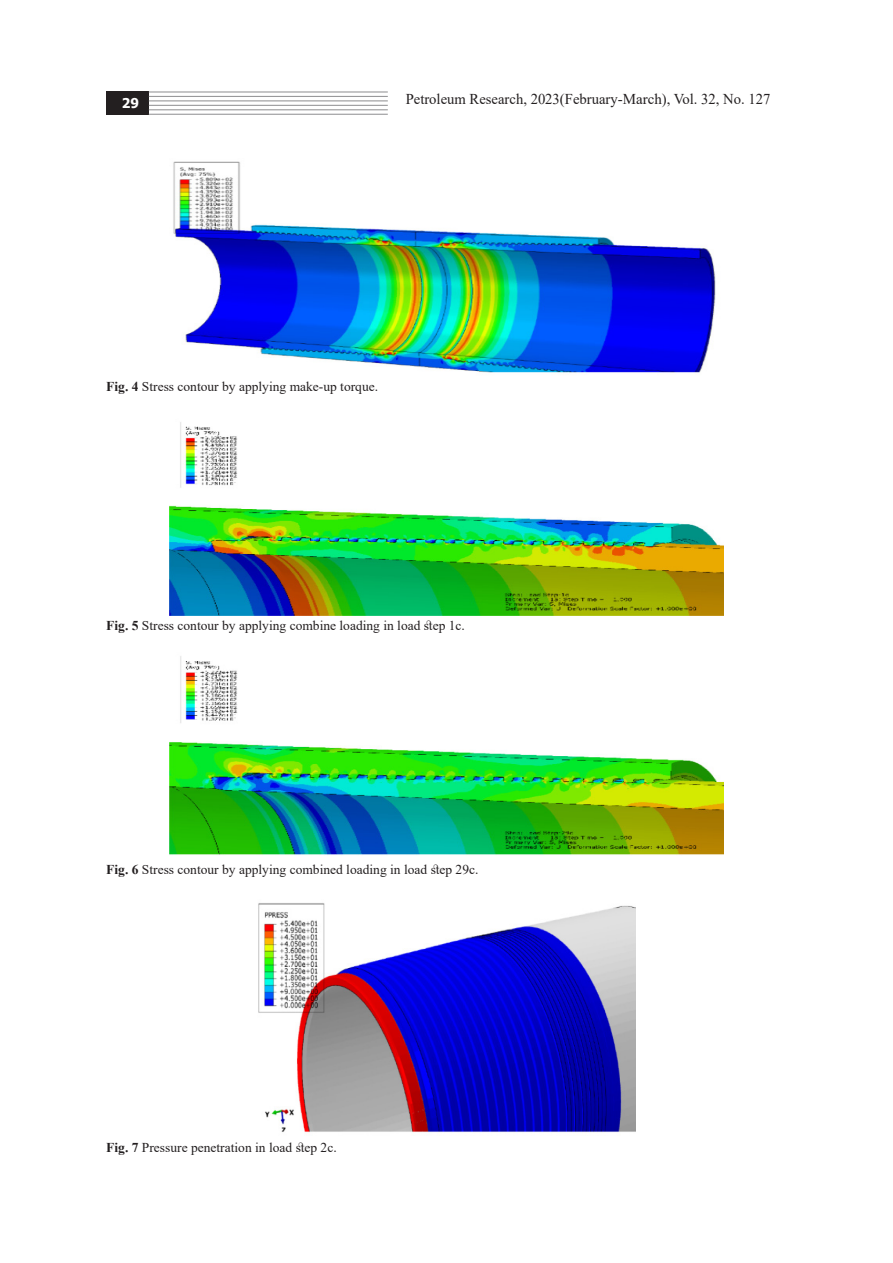
<style>
.page{position:relative;width:893px;height:1263px;background:#fff}
.page>*{position:absolute;margin:0;border:0;box-sizing:border-box;transform-origin:0 0}
.t1{font:15px "Times New Roman";color:#231f20}
.t2{font:13.5px "Times New Roman";color:#231f20}
.t3{font:700 13.5px "Tahoma";color:#fff}
.s1{font-weight:700}
</style>
<div class="page">
<div style="left:106px;top:91px;width:43px;height:24px;background:#231f20"></div>
<hr style="left:149px;top:91px;width:239px;height:2px;background:#99999b">
<hr style="left:149px;top:96px;width:239px;height:1px;background:#99999b">
<hr style="left:149px;top:100px;width:239px;height:1px;background:#99999b">
<hr style="left:149px;top:114px;width:239px;height:1px;background:#99999b">
<hr style="left:149px;top:109px;width:239px;height:1px;background:#99999b">
<hr style="left:149px;top:105px;width:239px;height:1px;background:#99999b">
<img style="left:170px;top:422px;width:553px;height:194px">
<img style="left:170px;top:656px;width:553px;height:199px">
<img style="left:258px;top:903px;width:377px;height:230px">
<img style="left:173px;top:161px;width:543px;height:212px">
<p class="t3" style="left:122px;top:94px;width:19px">29</p>
<p class="t1" style="left:406px;top:88px;width:366px">Petroleum Research, 2023(February-March ,) Vol. 32, No. 127</p>
<p class="t2" style="left:106px;top:377px;width:273px"><span class="s1">Fig 4.</span> Stress contour by applying make-up torque.</p>
<p class="t2" style="left:106px;top:615px;width:360px"><span class="s1">Fig 5.</span> Stress contour by applying combine loading in load step .c1</p>
<p class="t2" style="left:106px;top:860px;width:374px"><span class="s1">Fig 6.</span> Stress contour by applying combined loading in load step 29 .c</p>
<p class="t2" style="left:106px;top:1138px;width:232px"><span class="s1">Fig 7.</span> Pressure penetration in load step .c2</p>
</div>
